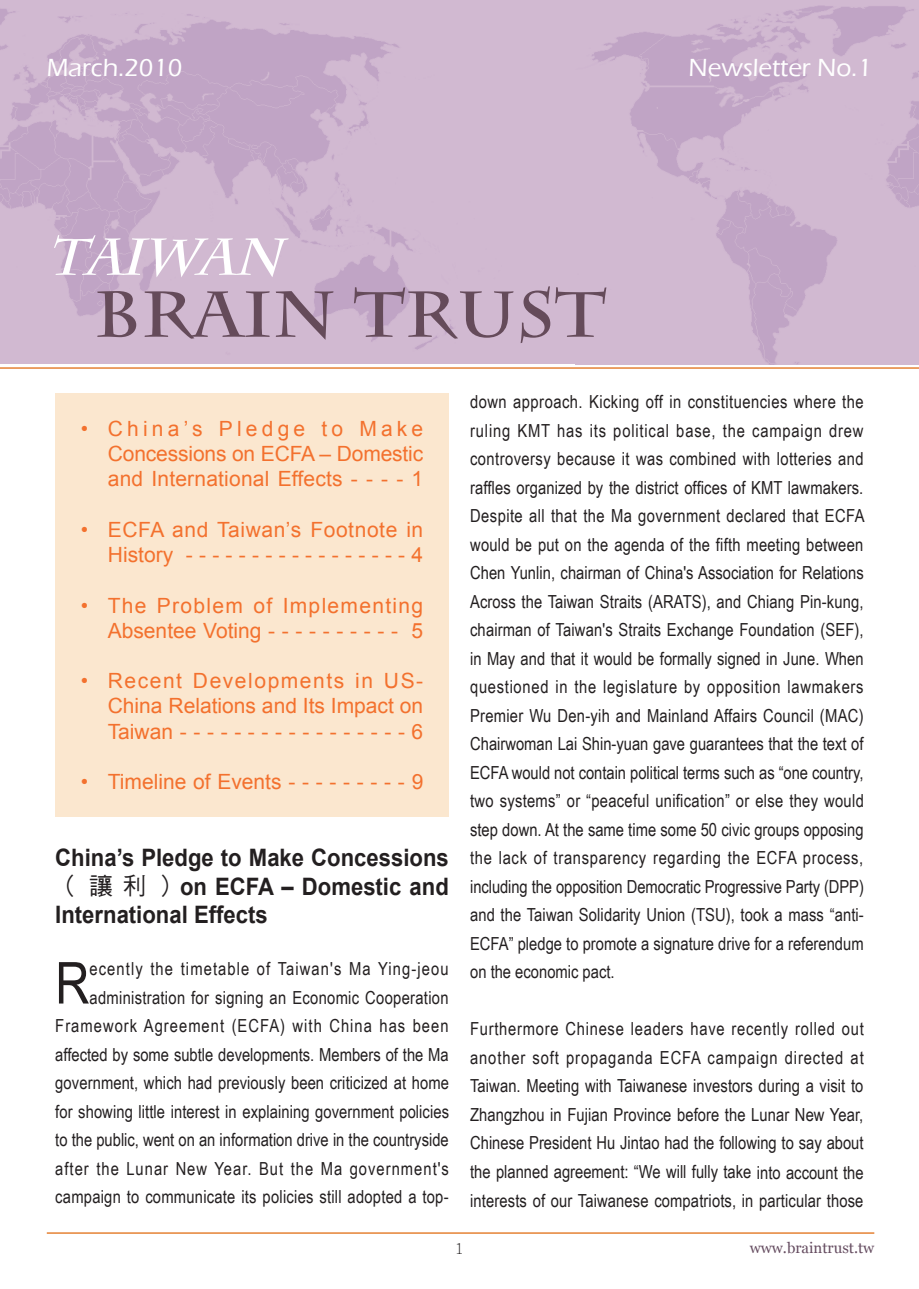
<style>
.page{position:relative;width:919px;height:1289px;background:#fff}
.page>*{position:absolute;margin:0;border:0;box-sizing:border-box;transform-origin:0 0}
.t1{font:700 64.35px "Charlemagne Std";color:#654b5a;scale:1.08 1}
.t2{font:57.75px "Arial Narrow";color:#231f20}
.t3{font:italic 700 51.6px "Charlemagne Std";color:#fff}
.t4{font:500 25.5px "Eras ITC";color:#fff}
.t5{font:700 24px/28.5px "Arial";color:#231f20;text-align:justify;scale:.92 1}
.t6{font:21px/25.2px "Arial";color:#f3712e;text-align:justify}
.t7{font:21px/25.2px "Arial";letter-spacing:.03em;color:#f3712e;text-align:right}
.t8{font:21px/25.2px "Arial";letter-spacing:.06em;color:#f3712e;text-align:right}
.t9{font:18px/28.5px "Arial Narrow";letter-spacing:.005em;color:#231f20;text-align:justify}
.t10{font:15px "Georgia";color:#654c60}
.t11{font:300 15px "Adobe Ming Std";color:#231f20}
.s1{font-family:"DF Hei W5 WIN BF";font-weight:400}
</style>
<div class="page">
<hr style="left:47px;top:1232px;width:827px;height:1px;background:#e58235">
<img style="left:0;top:7px;width:501px;height:357px">
<img style="left:575px;top:6px;width:343px;height:358px">
<hr style="left:0;top:367px;width:918px;height:2px;background:#e58235">
<div style="left:55px;top:393px;width:394px;height:423px;background:#fbe7cf"></div>
<h3 class="t4" style="left:47px;top:53px;width:137px">March.2010</h3>
<h3 class="t4" style="left:688px;top:53px;width:185px">Newsletter No.1</h3>
<h3 class="t3" style="left:46px;top:227px;width:252px">TAIWAN</h3>
<h1 class="t1" style="left:94px;top:277px;width:475px">BRAIN TRUST</h1>
<p class="t6" style="left:108px;top:416px;width:317px;text-indent:-27px">• China’s Pledge to Make Concessions on ECFA – Domestic and International Effects - - - - 1</p>
<p class="t7" style="left:81px;top:517px;width:344px">• ECFA and Taiwan’s Footnote in<br>History -----------------4</p>
<p class="t8" style="left:81px;top:592px;width:344px">• The Problem of Implementing<br>Absentee Voting - - - - - - - - - - 5</p>
<p class="t6" style="left:108px;top:668px;width:317px;text-indent:-27px">• Recent Developments in US-China Relations and Its Impact on Taiwan-----------------6</p>
<p class="t6" style="left:81px;top:769px;width:344px">• Timeline of Events - - - - - - - - - 9</p>
<h3 class="t5" style="left:55px;top:844px;width:429px">China’s Pledge to Make Concessions<span class="s1">（讓利）</span>on ECFA – Domestic and International Effects</h3>
<h2 class="t2" style="left:55px;top:940px;width:36px">R</h2>
<p class="t9" style="left:55px;top:953px;width:395px;text-align:right">ecently the timetable of Taiwan's Ma Ying-jeou administration for signing an Economic Cooperation Framework Agreement (ECFA) with China has been affected by some subtle developments. Members of the Ma government, which had previously been criticized at home for showing little interest in explaining government policies to the public, went on an information drive in the countryside after the Lunar New Year. But the Ma government's campaign to communicate its policies still adopted a top-</p>
<p class="t9" style="left:470px;top:387px;width:396px">down approach. Kicking off in constituencies where the ruling KMT has its political base, the campaign drew controversy because it was combined with lotteries and raffles organized by the district offices of KMT lawmakers.<br>Despite all that the Ma government declared that ECFA would be put on the agenda of the fifth meeting between Chen Yunlin, chairman of China's Association for Relations Across the Taiwan Straits (ARATS), and Chiang Pin-kung, chairman of Taiwan's Straits Exchange Foundation (SEF), in May and that it would be formally signed in June. When questioned in the legislature by opposition lawmakers Premier Wu Den-yih and Mainland Affairs Council (MAC)<br>Chairwoman Lai Shin-yuan gave guarantees that the text of ECFA would not contain political terms such as “one country, two systems” or “peaceful unification” or else they would step down. At the same time some 50 civic groups opposing the lack of transparency regarding the ECFA process, including the opposition Democratic Progressive Party (DPP) and the Taiwan Solidarity Union (TSU), took a mass “anti-ECFA” pledge to promote a signature drive for a referendum on the economic pact.</p>
<p class="t9" style="left:470px;top:1014px;width:395px">Furthermore Chinese leaders have recently rolled out another soft propaganda ECFA campaign directed at Taiwan. Meeting with Taiwanese investors during a visit to Zhangzhou in Fujian Province before the Lunar New Year, Chinese President Hu Jintao had the following to say about the planned agreement: “We will fully take into account the interests of our Taiwanese compatriots, in particular those</p>
<p class="t11" style="left:455px;top:1239px;width:9px">1</p>
<p class="t10" style="left:749px;top:1239px;width:126px">www.braintrust.tw</p>
</div>
